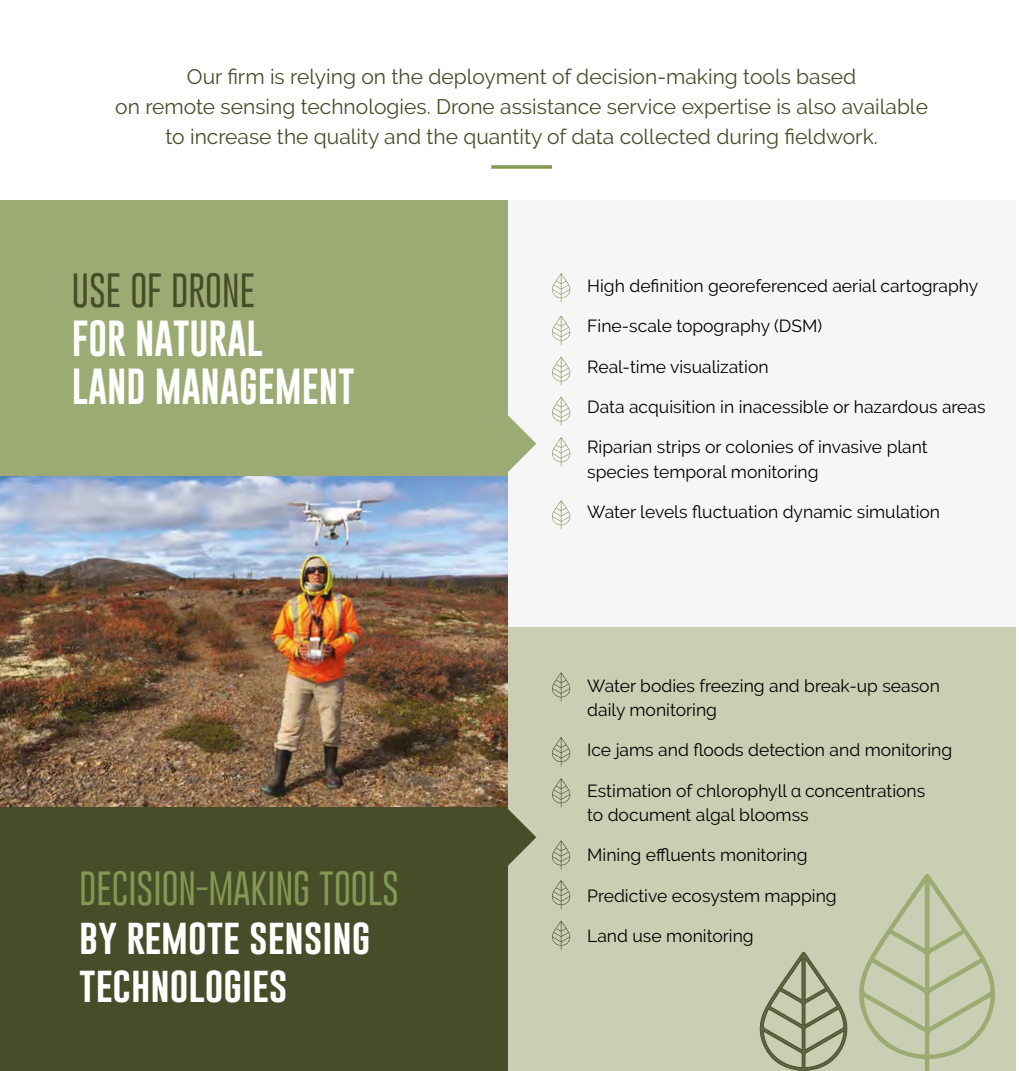
<style>
.page{position:relative;width:1019px;height:1071px;background:#fff}
.page>*{position:absolute;margin:0;border:0;box-sizing:border-box;transform-origin:0 0}
.t1{font:37.1px/47.9px "Gobold";color:#fff}
.t2{font:300 37.1px "Gobold";color:#829853}
.t3{font:300 37.1px "Gobold";color:#484d29}
.t4{font:21px/29.8px "Raleway";color:#484d29;text-align:center}
.t5{font:17.5px/24.5px "Raleway";color:#000}
.s1{font-family:"Helveticafor JTI";font-weight:300}
</style>
<div class="page">
<div style="left:0;top:200px;width:508px;height:390px;background:#9caa73"></div>
<div style="left:0;top:627px;width:508px;height:444px;background:#484d29"></div>
<div style="left:508px;top:200px;width:508px;height:427px;background:#f6f6f6"></div>
<div style="left:508px;top:627px;width:508px;height:444px;background:#cacfb3"></div>
<svg style="left:508px;top:415px;width:28px;height:57px"></svg>
<svg style="left:508px;top:809px;width:28px;height:57px"></svg>
<img style="left:0;top:477px;width:508px;height:329px">
<svg style="left:552px;top:273px;width:19px;height:29px"></svg>
<svg style="left:552px;top:672px;width:19px;height:30px"></svg>
<svg style="left:552px;top:737px;width:19px;height:29px"></svg>
<svg style="left:552px;top:778px;width:19px;height:29px"></svg>
<svg style="left:552px;top:840px;width:19px;height:30px"></svg>
<svg style="left:552px;top:880px;width:19px;height:29px"></svg>
<svg style="left:552px;top:921px;width:19px;height:29px"></svg>
<svg style="left:552px;top:316px;width:19px;height:29px"></svg>
<svg style="left:552px;top:356px;width:19px;height:30px"></svg>
<svg style="left:552px;top:396px;width:19px;height:30px"></svg>
<svg style="left:552px;top:437px;width:19px;height:29px"></svg>
<svg style="left:552px;top:500px;width:19px;height:30px"></svg>
<svg style="left:491px;top:165px;width:61px;height:4px"></svg>
<svg style="left:759px;top:874px;width:236px;height:197px"></svg>
<p class="t4" style="left:115px;top:62px;width:814px">Our firm is relying on the deployment of decision-making tools based<br>on remote sensing technologies. Drone assistance service expertise is also available to increase the quality and the quantity of data collected during fieldwork.</p>
<h1 class="t3" style="left:72px;top:267px;width:185px">USE OF DRONE</h1>
<h1 class="t1" style="left:72px;top:314px;width:284px">FOR NATURAL<br>LAND MANAGEMENT</h1>
<h1 class="t2" style="left:79px;top:866px;width:321px">DECISION-MAKING TOOLS</h1>
<h1 class="t1" style="left:79px;top:913px;width:293px">by remote sensing technologies</h1>
<p class="t5" style="left:587px;top:274px;width:393px">High definition georeferenced aerial cartography</p>
<p class="t5" style="left:587px;top:314px;width:236px">Fine-scale topography (DSM)</p>
<p class="t5" style="left:587px;top:354px;width:183px">Real-time visualization</p>
<p class="t5" style="left:587px;top:394px;width:400px">Data acquisition in inacessible or hazardous areas</p>
<p class="t5" style="left:587px;top:435px;width:342px">Riparian strips or colonies of invasive plant species temporal monitoring</p>
<p class="t5" style="left:587px;top:499px;width:354px">Water levels fluctuation dynamic simulation</p>
<p class="t5" style="left:587px;top:673px;width:354px">Water bodies freezing and break-up season daily monitoring</p>
<p class="t5" style="left:587px;top:738px;width:366px">Ice jams and floods detection and monitoring</p>
<p class="t5" style="left:587px;top:778px;width:340px">Estimation of chlorophyll <span class="s1">α</span> concentrations to document algal bloomss</p>
<p class="t5" style="left:587px;top:843px;width:222px">Mining effluents monitoring</p>
<p class="t5" style="left:587px;top:883px;width:251px">Predictive ecosystem mapping</p>
<p class="t5" style="left:587px;top:923px;width:168px">Land use monitoring</p>
</div>
